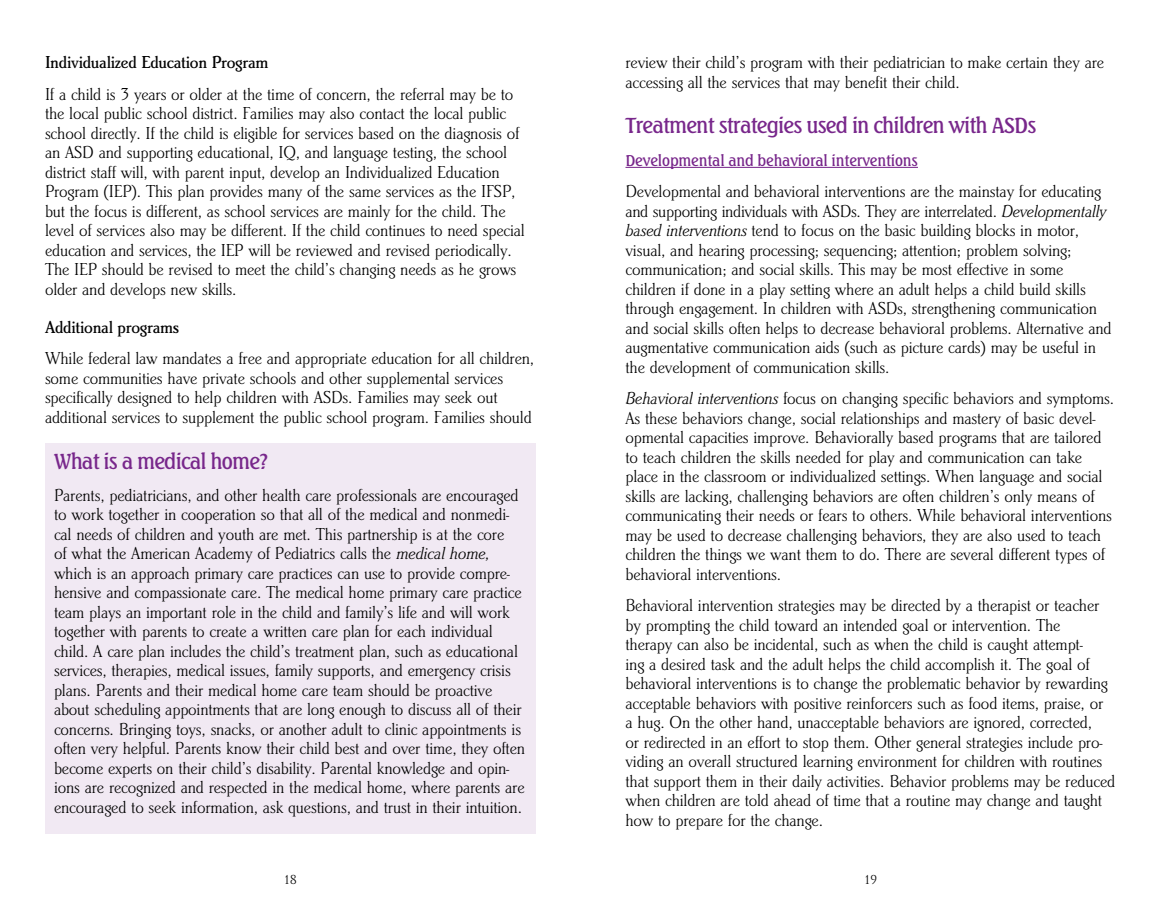
<style>
.page{position:relative;width:1161px;height:918px;background:#fff}
.page>*{position:absolute;margin:0;border:0;box-sizing:border-box;transform-origin:0 0}
.t1{font:500 21px "Seagull BT";letter-spacing:-.04em;color:#78278b}
.t2{font:300 18px/19.5px "Brighton T";letter-spacing:-.01em;color:#000}
.t3{font:500 18px "Brighton T";letter-spacing:-.015em;color:#000}
.t4{font:500 15px "Seagull BT";letter-spacing:-.01em;color:#78278b}
.t5{font:300 13.5px "Brighton T";color:#000}
.s1{font-style:italic}
</style>
<div class="page">
<hr style="left:626px;top:167px;width:292px;height:1px;background:#78278b">
<div style="left:45px;top:443px;width:491px;height:391px;background:#f1e9f3"></div>
<p class="t3" style="left:45px;top:52px;width:225px">Individualized Education Program</p>
<p class="t2" style="left:45px;top:84px;width:481px">If a child is 3 years or older at the time of concern, the referral may be to the local public school district. Families may also contact the local public school directly. If the child is eligible for services based on the diagnosis of an ASD and supporting educational, IQ, and language testing, the school district staff will, with parent input, develop an Individualized Education Program (IEP). This plan provides many of the same services as the IFSP, but the focus is different, as school services are mainly for the child. The level of services also may be different. If the child continues to need special education and services, the IEP will be reviewed and revised periodically.<br>The IEP should be revised to meet the child’s changing needs as he grows older and develops new skills.</p>
<p class="t3" style="left:45px;top:317px;width:136px">Additional programs</p>
<p class="t2" style="left:45px;top:349px;width:491px">While federal law mandates a free and appropriate education for all children, some communities have private schools and other supplemental services specifically designed to help children with ASDs. Families may seek out additional services to supplement the public school program. Families should</p>
<p class="t1" style="left:54px;top:448px;width:217px">What is a medical home?</p>
<p class="t2" style="left:54px;top:485px;width:473px">Parents, pediatricians, and other health care professionals are encouraged to work together in cooperation so that all of the medical and nonmedi&shy;cal needs of children and youth are met. This partnership is at the core<br>of what the American Academy of Pediatrics calls the <span class="s1">medical home, </span>which is an approach primary care practices can use to provide compre&shy;hensive and compassionate care. The medical home primary care practice team plays an important role in the child and family’s life and will work together with parents to create a written care plan for each individual child. A care plan includes the child’s treatment plan, such as educational services, therapies, medical issues, family supports, and emergency crisis plans. Parents and their medical home care team should be proactive about scheduling appointments that are long enough to discuss all of their concerns. Bringing toys, snacks, or another adult to clinic appointments is often very helpful. Parents know their child best and over time, they often become experts on their child’s disability. Parental knowledge and opin&shy;ions are recognized and respected in the medical home, where parents are encouraged to seek information, ask questions, and trust in their intuition.</p>
<p class="t2" style="left:626px;top:53px;width:480px">review their child’s program with their pediatrician to make certain they are accessing all the services that may benefit their child.</p>
<p class="t1" style="left:626px;top:112px;width:412px">Treatment strategies used in children with ASDs</p>
<p class="t4" style="left:626px;top:151px;width:294px">Developmental and behavioral interventions</p>
<p class="t2" style="left:626px;top:182px;width:488px">Developmental and behavioral interventions are the mainstay for educating and supporting individuals with ASDs. They are interrelated. <span class="s1">Developmentally based interventions</span> tend to focus on the basic building blocks in motor, visual, and hearing processing; sequencing; attention; problem solving; communication; and social skills. This may be most effective in some children if done in a play setting where an adult helps a child build skills through engagement. In children with ASDs, strengthening communication and social skills often helps to decrease behavioral problems. Alternative and augmentative communication aids (such as picture cards) may be useful in the development of communication skills.</p>
<p class="t2" style="left:626px;top:389px;width:490px"><span class="s1">Behavioral interventions</span> focus on changing specific behaviors and symptoms.<br>As these behaviors change, social relationships and mastery of basic devel&shy;opmental capacities improve. Behaviorally based programs that are tailored to teach children the skills needed for play and communication can take place in the classroom or individualized settings. When language and social skills are lacking, challenging behaviors are often children’s only means of communicating their needs or fears to others. While behavioral interventions may be used to decrease challenging behaviors, they are also used to teach children the things we want them to do. There are several different types of behavioral -interventions.</p>
<p class="t2" style="left:626px;top:596px;width:491px">Behavioral intervention strategies may be directed by a therapist or teacher by prompting the child toward an intended goal or intervention. The<br>therapy can also be incidental, such as when the child is caught attempt-<br>ing a desired task and the adult helps the child accomplish it. The goal of behavioral interventions is to change the problematic behavior by rewarding acceptable behaviors with positive reinforcers such as food items, praise, or<br>a hug. On the other hand, unacceptable behaviors are ignored, corrected,<br>or redirected in an effort to stop them. Other general strategies include pro&shy;viding an overall structured learning environment for children with routines that support them in their daily activities. Behavior problems may be reduced when children are told ahead of time that a routine may change and taught how to prepare for the change.</p>
<p class="t5" style="left:284px;top:872px;width:14px">18</p>
<p class="t5" style="left:864px;top:872px;width:14px">19</p>
</div>
